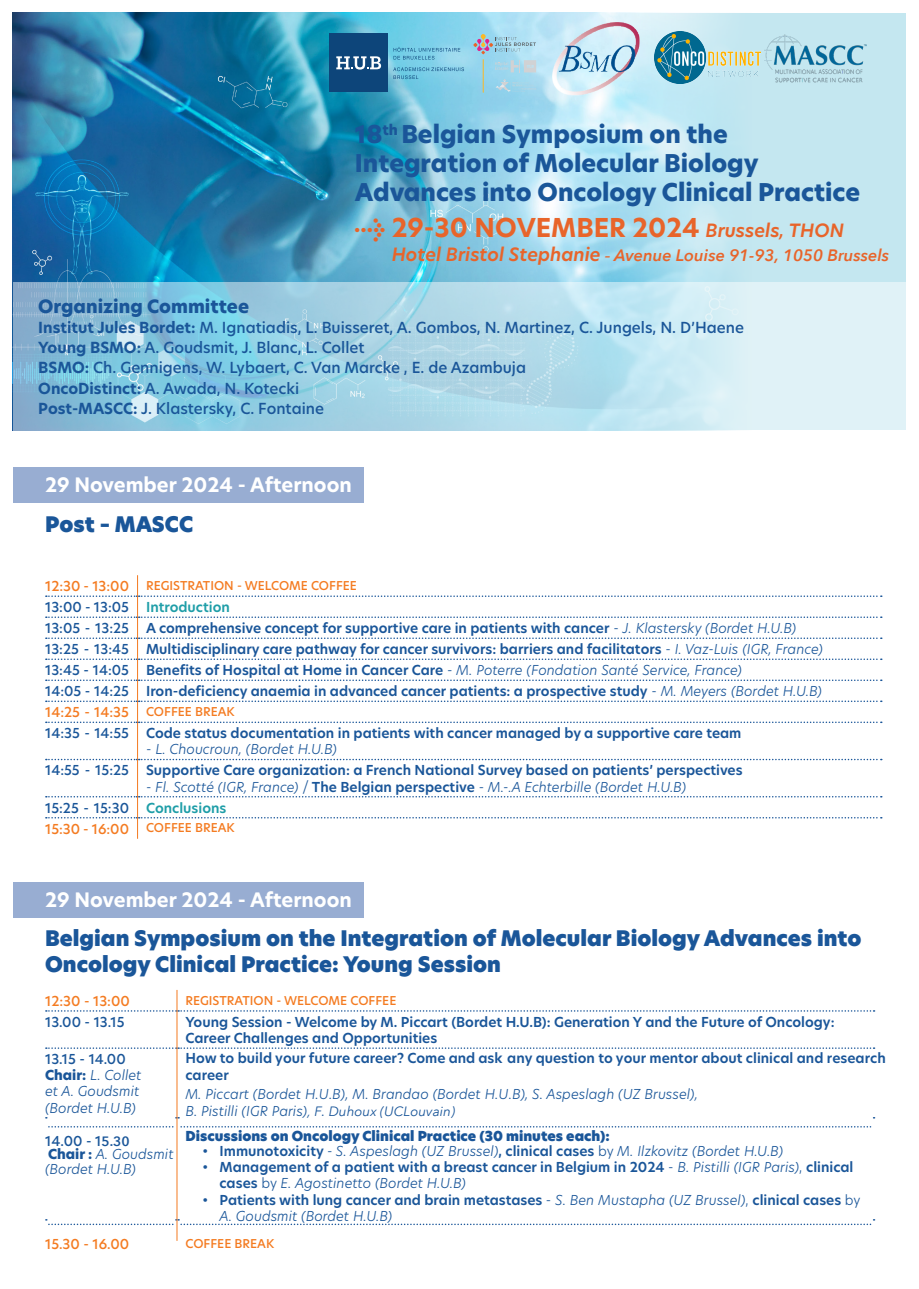
<style>
.page{position:relative;width:919px;height:1289px;background:#fff}
.page>*{position:absolute;margin:0;border:0;box-sizing:border-box;transform-origin:0 0}
.t1{font:700 25.5px "New Hero";color:#e8642a}
.t2{font:800 24px/28.8px "New Hero";color:#1a5699}
.t3{font:21px/25.2px "New Hero Super";color:#1a5699}
.t4{font:700 19.5px "New Hero";color:#fff}
.t5{font:800 18px "New Hero";color:#1a5699}
.t6{font:italic 600 16.5px "Avenir Next";color:#e8642a}
.t7{font:500 15px/20.1px "New Hero";color:#1a5699}
.t8{font:600 13.5px/16.2px "New Hero";color:#1a5699}
.t9{font:italic 300 13.5px/16.2px "New Hero";color:#1a5699}
.t10{font:500 13.5px "New Hero";color:#1a5699}
.t11{font:500 13.5px "New Hero";color:#f47b21}
.t12{font:13.5px "New Hero Super";color:#1a5699}
.t13{font:600 13.5px "New Hero";color:#1f9ea8}
.t14{font:500 12px "New Hero";color:#f47b21}
.s1{font-family:"Meta OT"}
.s2{font-weight:600;font-style:italic;font-size:18px}
.s3{font-family:"New Hero";font-size:18px}
.s4{font-family:"Minion Pro";font-weight:700;font-size:18px}
.s5{font-weight:700}
.s6{font-weight:300}
.s7{font-weight:300;font-style:italic}
.s8{font-weight:600;font-style:normal}
.s9{font-style:normal}
.s10{font-weight:500;font-style:normal}
.s11{font-weight:800;font-style:normal}
.s12{font-family:"Avenir Next";font-weight:400}
.s13{font-family:"Avenir Next";font-weight:600;font-style:normal}
</style>
<div class="page">
<div style="left:13px;top:13px;width:893px;height:416px;background:#c4e7f0"></div>
<img style="left:13px;top:13px;width:716px;height:269px">
<svg style="left:13px;top:282px;width:893px;height:148px"></svg>
<div style="left:329px;top:34px;width:59px;height:58px;background:#0d457a"></div>
<svg style="left:336px;top:56px;width:45px;height:14px"></svg>
<svg style="left:393px;top:67px;width:71px;height:12px"></svg>
<svg style="left:393px;top:47px;width:67px;height:13px"></svg>
<svg style="left:495px;top:79px;width:41px;height:13px"></svg>
<svg style="left:495px;top:60px;width:41px;height:12px"></svg>
<svg style="left:473px;top:34px;width:63px;height:20px"></svg>
<hr style="left:483px;top:60px;width:1px;height:32px;background:#fcb825">
<img style="left:536px;top:13px;width:118px;height:107px">
<img style="left:654px;top:32px;width:106px;height:52px">
<img style="left:764px;top:35px;width:102px;height:48px">
<div style="left:13px;top:467px;width:350px;height:36px;background:#98add2"></div>
<svg style="left:46px;top:758px;width:835px;height:2px"></svg>
<svg style="left:46px;top:575px;width:835px;height:148px"></svg>
<hr style="left:137px;top:722px;width:1px;height:37px;background:#f47b21">
<hr style="left:137px;top:759px;width:1px;height:37px;background:#f47b21">
<svg style="left:46px;top:796px;width:835px;height:42px"></svg>
<div style="left:13px;top:881px;width:350px;height:36px;background:#98add2"></div>
<svg style="left:46px;top:1047px;width:828px;height:1px"></svg>
<svg style="left:49px;top:1126px;width:125px;height:1px"></svg>
<svg style="left:181px;top:1126px;width:691px;height:1px"></svg>
<svg style="left:46px;top:990px;width:828px;height:21px"></svg>
<hr style="left:177px;top:1010px;width:1px;height:38px;background:#f47b21">
<hr style="left:177px;top:1048px;width:1px;height:69px;background:#f47b21">
<hr style="left:177px;top:1117px;width:1px;height:102px;background:#f47b21">
<svg style="left:46px;top:1218px;width:828px;height:22px"></svg>
<p class="t2" style="left:355px;top:120px;width:507px">18<sup>th</sup> Belgian Symposium on the<br>Integration of Molecular Biology<br>Advances into Oncology Clinical Practice</p>
<p class="t1" style="left:354px;top:210px;width:491px"><span class="s1">→</span> 29-30 NOVEMBER 2024 <span class="s2">Brussels, THON</span></p>
<p class="t6" style="left:391px;top:241px;width:499px"><span class="s3">Hotel Bristol Stephanie</span> <span class="s4">-</span> Avenue Louise 91-93, 1050 Brussels</p>
<p class="t5" style="left:38px;top:294px;width:212px">Organizing Committee</p>
<p class="t7" style="left:38px;top:317px;width:707px"><span class="s5">Institut Jules Bordet:</span> M. Ignatiadis, L. Buisseret, A. Gombos, N. Martinez, C. Jungels, N. D’Haene <span class="s5">Young BSMO:</span> A. Goudsmit, J. Blanc, L. Collet<br><span class="s5">BSMO:</span> Ch. Gennigens, W. Lybaert, C. Van Marcke , E. de Azambuja<br><span class="s5">OncoDistinct:</span> A. Awada, N. Kotecki<br><span class="s5">Post-MASCC:</span> J. Klastersky, C. Fontaine</p>
<p class="t4" style="left:45px;top:471px;width:308px">29 November 2024 - Afternoon</p>
<p class="t3" style="left:45px;top:511px;width:150px">Post – MASCC</p>
<p class="t11" style="left:45px;top:577px;width:85px">12:30 - 13:00</p>
<p class="t14" style="left:146px;top:577px;width:212px">REGISTRATION - WELCOME COFFEE</p>
<p class="t10" style="left:45px;top:598px;width:85px">13:00 - 13:05</p>
<p class="t13" style="left:146px;top:598px;width:85px">Introduction</p>
<p class="t10" style="left:45px;top:619px;width:85px">13:05 - 13:25</p>
<p class="t8" style="left:146px;top:620px;width:651px">A comprehensive concept for supportive care in patients with cancer <span class="s6">-</span> <span class="s7">J. Klastersky (Bordet H.U.B)</span></p>
<p class="t10" style="left:45px;top:640px;width:85px">13:25 - 13:45</p>
<p class="t8" style="left:146px;top:641px;width:678px">Multidisciplinary care pathway for cancer survivors: barriers and facilitators <span class="s6">-</span> <span class="s7">I. Vaz-Luis (IGR, France)</span></p>
<p class="t10" style="left:45px;top:661px;width:85px">13:45 - 14:05</p>
<p class="t9" style="left:146px;top:661px;width:597px"><span class="s8">Benefits of Hospital at Home in Cancer Care</span> <span class="s9">-</span> M. Poterre (Fondation Santé Service, France)</p>
<p class="t10" style="left:45px;top:682px;width:85px">14:05 - 14:25</p>
<p class="t8" style="left:146px;top:683px;width:677px">Iron-deficiency anaemia in advanced cancer patients: a prospective study <span class="s6">-</span> <span class="s7">M. Meyers (Bordet H.U.B)</span></p>
<p class="t11" style="left:45px;top:703px;width:85px">14:25 - 14:35</p>
<p class="t14" style="left:146px;top:703px;width:90px">COFFEE BREAK</p>
<p class="t10" style="left:45px;top:724px;width:85px">14:35 - 14:55</p>
<p class="t8" style="left:146px;top:725px;width:597px">Code status documentation in patients with cancer managed by a supportive care team</p>
<p class="t9" style="left:146px;top:741px;width:192px"><span class="s9">-</span> L. Choucroun, (Bordet H.U.B)</p>
<p class="t10" style="left:45px;top:761px;width:85px">14:55 - 15:25</p>
<p class="t8" style="left:146px;top:762px;width:598px">Supportive Care organization: a French National Survey based on patients’ perspectives</p>
<p class="t9" style="left:146px;top:778px;width:541px"><span class="s9">-</span> Fl. Scotté (IGR, France) <span class="s9">/</span> <span class="s8">The Belgian perspective</span> <span class="s9">-</span> M.-.A Echterbille (Bordet H.U.B)</p>
<p class="t10" style="left:45px;top:798px;width:85px">15:25 - 15:30</p>
<p class="t13" style="left:146px;top:798px;width:82px">Conclusions</p>
<p class="t11" style="left:45px;top:819px;width:85px">15:30 - 16:00</p>
<p class="t14" style="left:146px;top:819px;width:90px">COFFEE BREAK</p>
<p class="t4" style="left:45px;top:886px;width:308px">29 November 2024 - Afternoon</p>
<p class="t3" style="left:45px;top:926px;width:818px">Belgian Symposium on the Integration of Molecular Biology Advances into<br>Oncology Clinical Practice: Young Session</p>
<p class="t11" style="left:45px;top:991px;width:86px">12:30 - 13:00</p>
<p class="t14" style="left:185px;top:992px;width:212px">REGISTRATION - WELCOME COFFEE</p>
<p class="t10" style="left:45px;top:1012px;width:81px">13.00 - 13.15</p>
<p class="t8" style="left:185px;top:1013px;width:650px">Young Session - Welcome by M. Piccart (Bordet H.U.B): Generation Y and the Future of Oncology:<br>Career Challenges and Opportunities</p>
<p class="t9" style="left:45px;top:1050px;width:98px"><span class="s10">13.15 - 14.00<br></span><span class="s11">Chair:</span> L. Collet et A. Goudsmit (Bordet H.U.B)</p>
<p class="t8" style="left:185px;top:1049px;width:702px">How to build your future career? Come and ask any question to your mentor about clinical and research career</p>
<p class="t9" style="left:185px;top:1085px;width:514px">M. Piccart (Bordet H.U.B), M. Brandao (Bordet H.U.B), S. Aspeslagh (UZ Brussel),<br>B. Pistilli (IGR Paris)<span class="s12">, F. Duhoux (UCLouvain)</span></p>
<p class="t9" style="left:45px;top:1133px;width:130px;line-height:13px"><span class="s10">14.00 - 1</span><span class="s13">5.30<br></span><span class="s11">Chair :</span> A. Goudsmit</p>
<p class="t9" style="left:45px;top:1160px;width:92px">(Bordet H.U.B)</p>
<p class="t12" style="left:185px;top:1126px;width:425px">Discussions on Oncology Clinical Practice (30 minutes each):</p>
<p class="t9" style="left:202px;top:1142px;width:582px"><span class="s8">• Immunotoxicity</span> - S. Aspeslagh (UZ Brussel)<span class="s8">, clinical cases</span> <span class="s9">by</span> M. Ilzkovitz (Bordet H.U.B)</p>
<p class="t8" style="left:219px;top:1158px;width:635px;text-indent:-17px">• Management of a patient with a breast cancer in Belgium in 2024 <span class="s6">-</span> <span class="s7">B. Pistilli (IGR Paris)</span><span class="s6">,</span> clinical cases <span class="s6">by</span> <span class="s7">E. Agostinetto (Bordet H.U.B)</span></p>
<p class="t8" style="left:219px;top:1191px;width:642px;text-indent:-17px">• Patients with lung cancer and brain metastases <span class="s6">-</span> <span class="s7">S. Ben Mustapha (UZ Brussel)</span><span class="s6">,</span> clinical cases <span class="s6">by<br></span><span class="s7">A. Goudsmit (Bordet H.U.B)</span></p>
<p class="t11" style="left:45px;top:1234px;width:85px">15.30 - 16.00</p>
<p class="t14" style="left:185px;top:1235px;width:90px">COFFEE BREAK</p>
</div>
